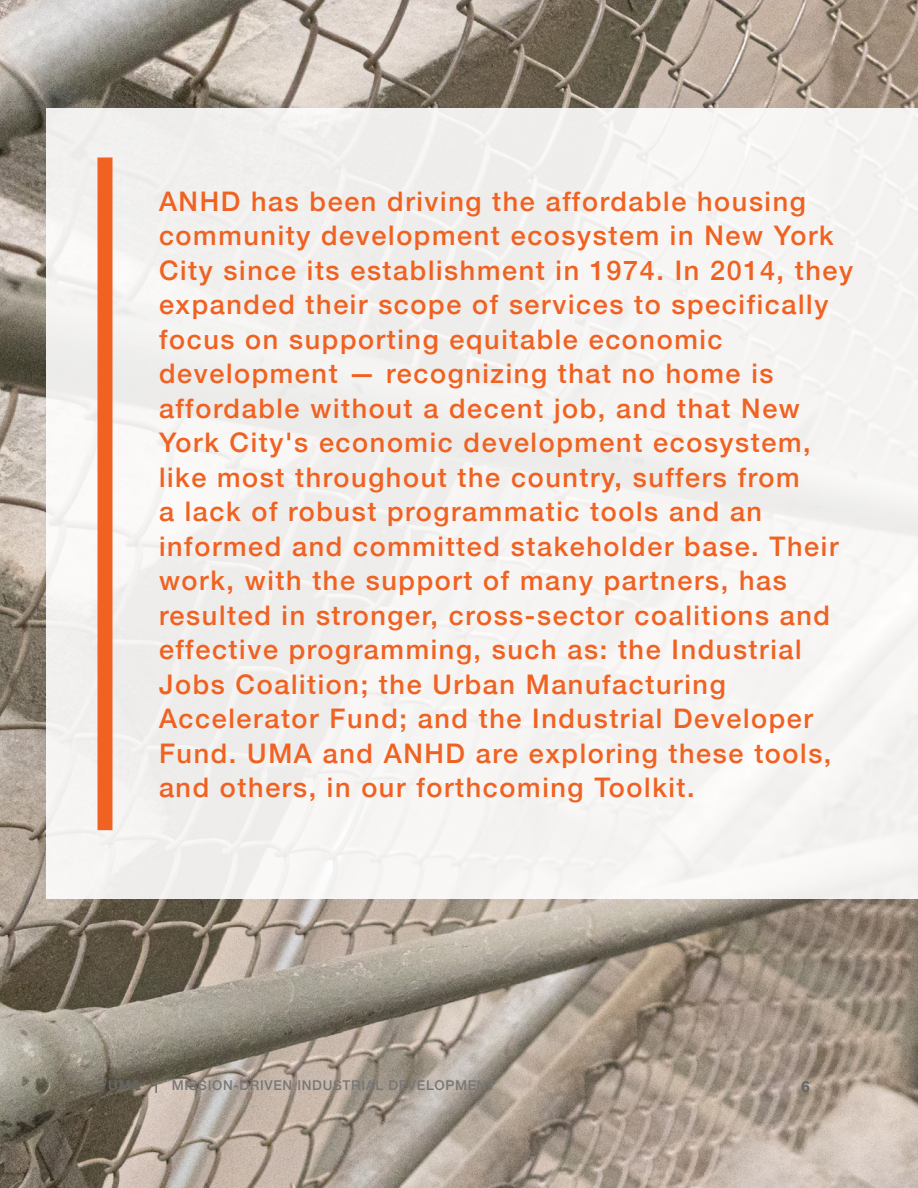
<style>
.page{position:relative;width:918px;height:1188px;background:#fff}
.page>*{position:absolute;margin:0;border:0;box-sizing:border-box;transform-origin:0 0}
.t1{font:500 27px/34.5px "Helvetica Neue";letter-spacing:.06em;color:#f06222}
.t2{font:700 15px "Helvetica Neue";color:#656666}
.t3{font:500 13.5px "Helvetica Neue";letter-spacing:.05em;color:#777877}
.s1{font-weight:700;color:#656666}
</style>
<div class="page">
<img style="left:0;top:0;width:918px;height:1188px">
<div style="left:46px;top:108px;width:872px;height:790px;background:#f4f3f1"></div>
<div style="left:98px;top:157px;width:14px;height:673px;background:#f06222"></div>
<p class="t1" style="left:159px;top:182px;width:696px">ANHD has been driving the affordable housing community development ecosystem in New York City since its establishment in 1974. In 2014, they expanded their scope of services to specifically focus on supporting equitable economic development — recognizing that no home is affordable without a decent job, and that New York City's economic development ecosystem, like most throughout the country, suffers from<br>a lack of robust programmatic tools and an informed and committed stakeholder base. Their work, with the support of many partners, has resulted in stronger, cross-sector coalitions and effective programming, such as: the Industrial Jobs Coalition; the Urban Manufacturing Accelerator Fund; and the Industrial Developer Fund. UMA and ANHD are exploring these tools, and others, in our forthcoming Toolkit.</p>
<p class="t3" style="left:108px;top:1075px;width:389px"><span class="s1">UMA |</span> MISSION-DRIVEN INDUSTRIAL DEVELOPMENT</p>
<p class="t2" style="left:802px;top:1075px;width:10px">6</p>
</div>
